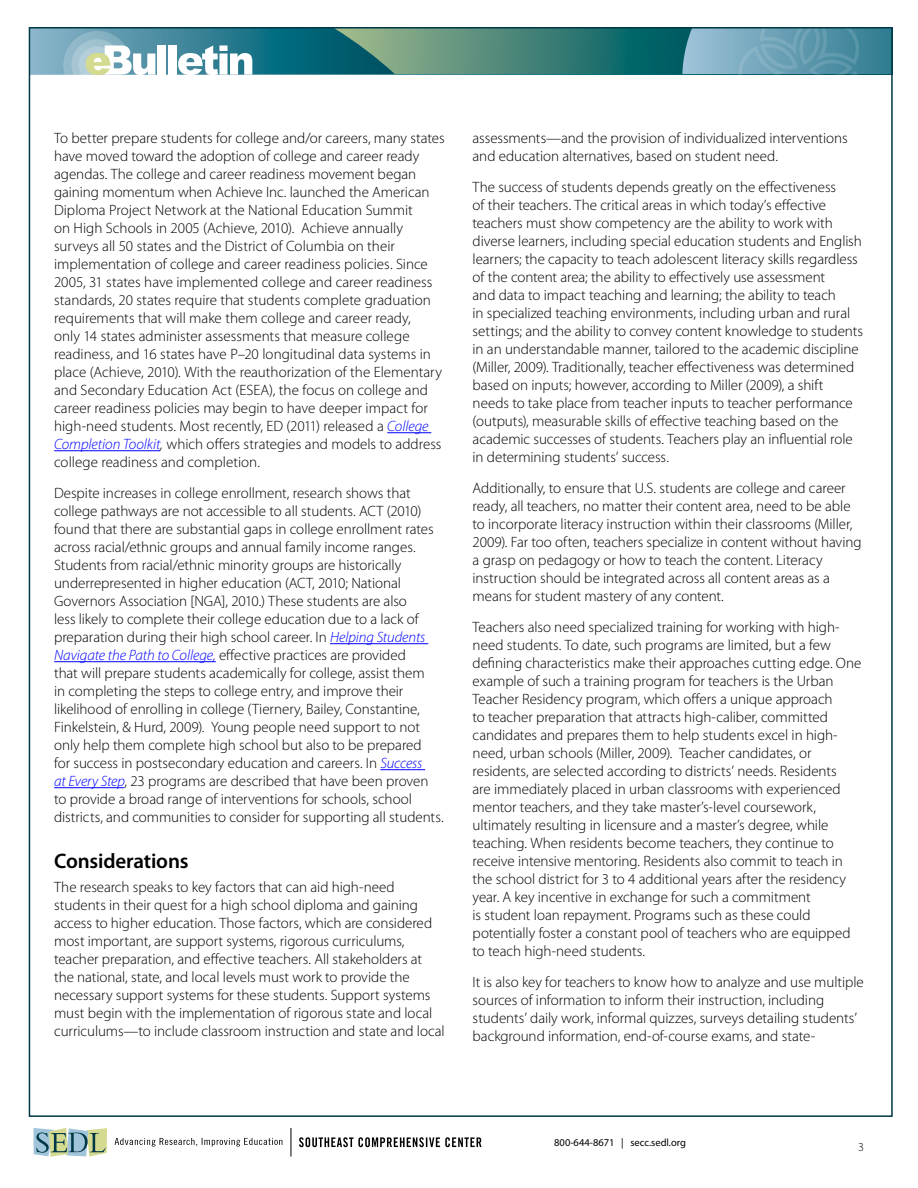
<style>
.page{position:relative;width:918px;height:1188px;background:#fff}
.page>*{position:absolute;margin:0;border:0;box-sizing:border-box;transform-origin:0 0}
.t1{font:600 21px "Myriad Pro";letter-spacing:-.01em;color:#000}
.General-Body{font:300 15px/18px "Myriad Pro";letter-spacing:-.005em;color:#000}
.t2{font:300 12px "Myriad Pro";color:#000}
.t3{font:10.5px "Myriad Pro";color:#000}
.s1{font-style:italic;color:#00f}
.s2{font-style:italic}
</style>
<div class="page">
<svg style="left:32px;top:30px;width:858px;height:45px;background:#579499"></svg>
<svg style="left:291px;top:1128px;width:1px;height:29px"></svg>
<svg style="left:115px;top:1138px;width:167px;height:9px"></svg>
<svg style="left:33px;top:1128px;width:74px;height:29px;background:#a3bcab"></svg>
<svg style="left:299px;top:1137px;width:182px;height:10px"></svg>
<hr style="left:387px;top:432px;width:44px;height:1px;background:#00f">
<hr style="left:54px;top:450px;width:106px;height:1px;background:#00f">
<hr style="left:330px;top:643px;width:98px;height:1px;background:#00f">
<hr style="left:54px;top:661px;width:162px;height:1px;background:#00f">
<hr style="left:380px;top:769px;width:45px;height:1px;background:#00f">
<hr style="left:54px;top:787px;width:70px;height:1px;background:#00f">
<p class="General-Body" style="left:54px;top:130px;width:392px">To better prepare students for college and/or careers, many states have moved toward the adoption of college and career ready agendas. The college and career readiness movement began gaining momentum when Achieve Inc. launched the American Diploma Project Network at the National Education Summit<br>on High Schools in 2005 (Achieve, 2010). Achieve annually surveys all 50 states and the District of Columbia on their implementation of college and career readiness policies. Since 2005, 31 states have implemented college and career readiness standards, 20 states require that students complete graduation requirements that will make them college and career ready,<br>only 14 states administer assessments that measure college readiness, and 16 states have P–20 longitudinal data systems in place (Achieve, 2010). With the reauthorization of the Elementary and Secondary Education Act (ESEA), the focus on college and career readiness policies may begin to have deeper impact for high-need students. Most recently, ED (2011) released a <span class="s1">College Completion Toolkit</span><span class="s2">,</span> which offers strategies and models to address college readiness and completion.</p>
<p class="General-Body" style="left:54px;top:484px;width:391px">Despite increases in college enrollment, research shows that college pathways are not accessible to all students. ACT (2010) found that there are substantial gaps in college enrollment rates across racial/ethnic groups and annual family income ranges.<br>Students from racial/ethnic minority groups are historically underrepresented in higher education (ACT, 2010; National Governors Association [NGA], 2010.) These students are also<br>less likely to complete their college education due to a lack of preparation during their high school career. In <span class="s1">Helping Students Navigate the Path to College,</span> effective practices are provided<br>that will prepare students academically for college, assist them<br>in completing the steps to college entry, and improve their likelihood of enrolling in college (Tiernery, Bailey, Constantine, Finkelstein, &amp; Hurd, 2009). Young people need support to not only help them complete high school but also to be prepared<br>for success in postsecondary education and careers. In <span class="s1">Success<br>at Every Step</span>, 23 programs are described that have been proven to provide a broad range of interventions for schools, school districts, and communities to consider for supporting all students.</p>
<p class="t1" style="left:54px;top:848px;width:136px">Considerations</p>
<p class="General-Body" style="left:54px;top:879px;width:392px">The research speaks to key factors that can aid high-need students in their quest for a high school diploma and gaining access to higher education. Those factors, which are considered most important, are support systems, rigorous curriculums, teacher preparation, and effective teachers. All stakeholders at the national, state, and local levels must work to provide the necessary support systems for these students. Support systems must begin with the implementation of rigorous state and local curriculums—to include classroom instruction and state and local</p>
<p class="General-Body" style="left:473px;top:130px;width:377px">assessments—and the provision of individualized interventions and education alternatives, based on student need.</p>
<p class="General-Body" style="left:473px;top:178px;width:392px">The success of students depends greatly on the effectiveness<br>of their teachers. The critical areas in which today’s effective teachers must show competency are the ability to work with diverse learners, including special education students and English learners; the capacity to teach adolescent literacy skills regardless of the content area; the ability to effectively use assessment<br>and data to impact teaching and learning; the ability to teach<br>in specialized teaching environments, including urban and rural settings; and the ability to convey content knowledge to students in an understandable manner, tailored to the academic discipline (Miller, 2009). Traditionally, teacher effectiveness was determined based on inputs; however, according to Miller (2009), a shift needs to take place from teacher inputs to teacher performance (outputs), measurable skills of effective teaching based on the academic successes of students. Teachers play an influential role in determining students’ success.</p>
<p class="General-Body" style="left:473px;top:479px;width:391px">Additionally, to ensure that U.S. students are college and career ready, all teachers, no matter their content area, need to be able to incorporate literacy instruction within their classrooms (Miller, 2009). Far too often, teachers specialize in content without having a grasp on pedagogy or how to teach the content. Literacy instruction should be integrated across all content areas as a means for student mastery of any content.</p>
<p class="General-Body" style="left:473px;top:618px;width:390px">Teachers also need specialized training for working with high&shy;need students. To date, such programs are limited, but a few defining characteristics make their approaches cutting edge. One example of such a training program for teachers is the Urban Teacher Residency program, which offers a unique approach<br>to teacher preparation that attracts high-caliber, committed candidates and prepares them to help students excel in high&shy;need, urban schools (Miller, 2009). Teacher candidates, or residents, are selected according to districts’ needs. Residents<br>are immediately placed in urban classrooms with experienced mentor teachers, and they take master’s-level coursework, ultimately resulting in licensure and a master’s degree, while teaching. When residents become teachers, they continue to receive intensive mentoring. Residents also commit to teach in the school district for 3 to 4 additional years after the residency year. A key incentive in exchange for such a commitment<br>is student loan repayment. Programs such as these could potentially foster a constant pool of teachers who are equipped to teach high-need students.</p>
<p class="General-Body" style="left:473px;top:973px;width:393px">It is also key for teachers to know how to analyze and use multiple sources of information to inform their instruction, including students’ daily work, informal quizzes, surveys detailing students’ background information, end-of-course exams, and state-</p>
<p class="t3" style="left:554px;top:1136px;width:133px">800-644-8671 | secc.sedl.org</p>
<p class="t2" style="left:858px;top:1141px;width:7px">3</p>
</div>
